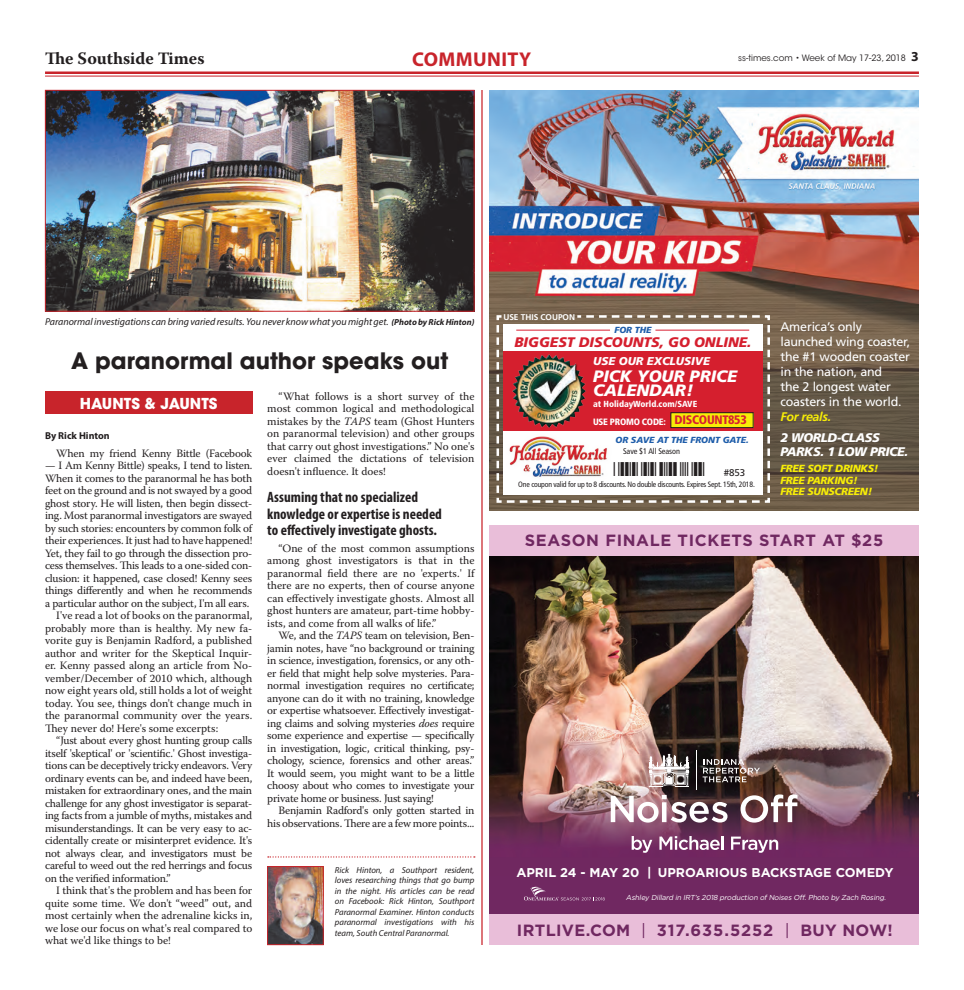
<style>
.page{position:relative;width:964px;height:990px;background:#fff}
.page>*{position:absolute;margin:0;border:0;box-sizing:border-box;transform-origin:0 0}
.Headline_-_18pt{font:700 22.5px "Avant Garde";color:#231f20}
.Briefs{font:700 20px "Myriad Pro";letter-spacing:.02em;color:#c8242b}
.t1{font:18.25px "BCC393 to 1 Wide";color:#231f20}
.t2{font:700 17.38px "Warnock Pro";color:#231f20}
.t3{font:italic 900 16.5px/13.9px "Frutiger LT Std";color:#fff}
.t4{font:700 16.25px "Gotham";letter-spacing:.02em;color:#702861}
.t5{font:700 16.25px "Gotham";letter-spacing:.04em;color:#702861}
.Body_Copy{font:700 condensed 15px/16.2px "Myriad Pro";color:#231f20}
.Body_Copy-2{font:700 15px "ITC Avant Garde Std";color:#fff}
.t6{font:italic 900 13.88px "Frutiger LT Std";color:#d51f2e}
.t7{font:700 12.75px "Gotham";color:#fff}
.t8{font:12.5px/15px "Frutiger LT Std";letter-spacing:-.015em;color:#fff}
.t9{font:italic 900 12.5px/13.8px "Frutiger LT Std";letter-spacing:-.025em;color:#fff}
.t10{font:italic 900 11.38px "Frutiger LT Std";color:#fff}
.Body_Copy-3{font:11.25px/12.5px "Warnock Pro";letter-spacing:-.01em;color:#231f20;text-align:justify}
.t11{font:italic 900 10.25px/11.2px "Frutiger LT Std";letter-spacing:-.025em;color:#f7ed07}
.Captions_for_Photos{font:italic 10px "Myriad Pro";color:#231f20}
.Byline_for_Article{font:700 10px "Myriad Pro";color:#231f20}
.t12{font:900 condensed 9.12px "Frutiger LT Std";letter-spacing:-.025em;color:#fff}
.t13{font:italic 900 8.88px "Frutiger LT Std";color:#1e5daa}
.t14{font:900 condensed 8.88px "Frutiger LT Std";letter-spacing:-.005em;color:#fff}
.Signature{font:italic 8.75px/10.5px "Myriad Pro";color:#231f20;text-align:justify}
.t15{font:8.75px "ITC Avant Garde Std";color:#231f20}
.t16{font:700 8.38px "Frutiger LT Std";letter-spacing:-.005em;color:#fff}
.t17{font:condensed 8.25px "Frutiger LT Std";letter-spacing:-.01em;color:#231f20}
.t18{font:condensed 7.75px "Frutiger LT Std";letter-spacing:-.025em;color:#231f20}
.t19{font:italic 7.25px "Gotham";color:#fff}
.s1{font-family:"Myriad Pro";font-weight:700;font-size:13.75px}
.s2{font-weight:700;font-size:8.75px}
.s3{font-style:italic}
.s4{font-size:12.25px;color:#d81f31}
.s5{font-family:"Frutiger LT Std";font-size:9.75px}
.s6{font-weight:700;font-style:italic;color:#f7ed07}
.s7{font-weight:400}
</style>
<div class="page">
<hr style="left:45px;top:72px;width:873px;height:2px;background:#c8242b">
<hr style="left:45px;top:76px;width:873px;height:1px;background:#c8242b">
<hr style="left:481px;top:90px;width:1px;height:855px;background:#c8242b">
<svg style="left:268px;top:856px;width:206px;height:2px"></svg>
<img style="left:269px;top:868px;width:52px;height:75px">
<div style="left:267px;top:866px;width:56px;height:79px;border:1px solid #c8242b"></div>
<img style="left:47px;top:92px;width:425px;height:218px">
<div style="left:45px;top:90px;width:429px;height:222px;border:1px solid #c8242b"></div>
<div style="left:45px;top:392px;width:207px;height:22px;background:#c8242b"></div>
<img style="left:489px;top:90px;width:429px;height:420px">
<svg style="left:495px;top:314px;width:275px;height:190px;background:#8d7e6d"></svg>
<div style="left:503px;top:324px;width:260px;height:170px;background:#fff"></div>
<div style="left:503px;top:351px;width:260px;height:80px;background:#d51f2e"></div>
<img style="left:509px;top:436px;width:98px;height:41px">
<hr style="left:516px;top:330px;width:93px;height:1px;background:#d81f31">
<hr style="left:655px;top:330px;width:93px;height:1px;background:#d81f31">
<div style="left:670px;top:413px;width:82px;height:15px;background:#f7ed07"></div>
<div style="left:670px;top:412px;width:83px;height:16px;border:1px solid #231f20"></div>
<img style="left:512px;top:354px;width:74px;height:74px">
<div style="left:489px;top:805px;width:429px;height:118px;background:#702861"></div>
<img style="left:489px;top:555px;width:429px;height:295px">
<div style="left:489px;top:525px;width:429px;height:30px;background:#e9bed9"></div>
<div style="left:489px;top:915px;width:429px;height:30px;background:#e9bed9"></div>
<svg style="left:524px;top:886px;width:80px;height:14px"></svg>
<svg style="left:631px;top:836px;width:21px;height:17px"></svg>
<svg style="left:659px;top:836px;width:64px;height:14px"></svg>
<svg style="left:730px;top:837px;width:47px;height:16px"></svg>
<svg style="left:610px;top:795px;width:117px;height:28px;background:#ab939a"></svg>
<svg style="left:740px;top:794px;width:57px;height:29px;background:#9e8487"></svg>
<svg style="left:648px;top:754px;width:41px;height:33px"></svg>
<svg style="left:702px;top:759px;width:57px;height:23px"></svg>
<hr style="left:695px;top:751px;width:1px;height:39px;background:#fff">
<h3 class="t2" style="left:45px;top:48px;width:161px">The Southside Times</h3>
<p class="Briefs" style="left:412px;top:46px;width:120px">COMMUNITY</p>
<p class="t15" style="left:737px;top:53px;width:182px">ss-times.com • Week of May 17-23, 2018 <span class="s1">3</span></p>
<p class="Captions_for_Photos" style="left:45px;top:315px;width:430px">Paranormal investigations can bring varied results. You never know what you might get. <span class="s2">(Photo by Rick Hinton)</span></p>
<p class="Headline_-_18pt" style="left:71px;top:346px;width:378px">A paranormal author speaks out</p>
<p class="Body_Copy-2" style="left:80px;top:393px;width:139px">HAUNTS &amp; JAUNTS</p>
<p class="Byline_for_Article" style="left:45px;top:429px;width:66px">By Rick Hinton</p>
<p class="Body_Copy-3" style="left:56px;top:447px;width:197px">When my friend Kenny Bittle (Facebook</p>
<p class="Body_Copy-3" style="left:45px;top:459px;width:209px">— I Am Kenny Bittle) speaks, I tend to listen.<br>When it comes to the paranormal he has both feet on the ground and is not swayed by a good ghost story. He will listen, then begin dissect&shy;ing. Most paranormal investigators are swayed by such stories: encounters by common folk of their experiences. It just had to have happened!<br>Yet, they fail to go through the dissection pro&shy;cess themselves. This leads to a one-sided con&shy;clusion: it happened, case closed! Kenny sees things differently and when he recommends a particular author on the subject, I'm all ears.</p>
<p class="Body_Copy-3" style="left:45px;top:609px;width:209px;text-indent:11px">I've read a lot of books on the paranormal, probably more than is healthy. My new fa&shy;vorite guy is Benjamin Radford, a published author and writer for the Skeptical Inquir&shy;er. Kenny passed along an article from No&shy;vember/December of 2010 which, although now eight years old, still holds a lot of weight today. You see, things don't change much in the paranormal community over the years.<br>They never do! Here's some excerpts:</p>
<p class="Body_Copy-3" style="left:45px;top:734px;width:209px;text-indent:11px">“Just about every ghost hunting group calls itself 'skeptical' or 'scientific.' Ghost investiga&shy;tions can be deceptively tricky endeavors. Very ordinary events can be, and indeed have been, mistaken for extraordinary ones, and the main challenge for any ghost investigator is separat&shy;ing facts from a jumble of myths, mistakes and misunderstandings. It can be very easy to ac&shy;cidentally create or misinterpret evidence. It's not always clear, and investigators must be careful to weed out the red herrings and focus on the verified information.”</p>
<p class="Body_Copy-3" style="left:45px;top:884px;width:208px;text-indent:11px">I think that's the problem and has been for quite some time. We don't “weed” out, and most certainly when the adrenaline kicks in, we lose our focus on what's real compared to what we'd like things to be!</p>
<p class="Body_Copy-3" style="left:267px;top:390px;width:209px;text-indent:11px">“What follows is a short survey of the most common logical and methodological mistakes by the <span class="s3">TAPS</span> team (Ghost Hunters on paranormal television) and other groups that carry out ghost investigations.” No one's ever claimed the dictations of television doesn't influence. It does!</p>
<p class="Body_Copy" style="left:267px;top:489px;width:176px">Assuming that no specialized knowledge or expertise is needed to effectively investigate ghosts.</p>
<p class="Body_Copy-3" style="left:267px;top:542px;width:209px;text-indent:11px">“One of the most common assumptions among ghost investigators is that in the paranormal field there are no 'experts.' If there are no experts, then of course anyone can effectively investigate ghosts. Almost all ghost hunters are amateur, part-time hobby&shy;ists, and come from all walks of life.”</p>
<p class="Body_Copy-3" style="left:267px;top:629px;width:209px;text-indent:11px">We, and the <span class="s3">TAPS</span> team on television, Ben&shy;jamin notes, have “no background or training in science, investigation, forensics, or any oth&shy;er field that might help solve mysteries. Para&shy;normal investigation requires no certificate; anyone can do it with no training, knowledge or expertise whatsoever. Effectively investigat&shy;ing claims and solving mysteries <span class="s3">does</span> require some experience and expertise — specifically in investigation, logic, critical thinking, psy&shy;chology, science, forensics and other areas.” It would seem, you might want to be a little choosy about who comes to investigate your private home or business. Just saying!</p>
<p class="Body_Copy-3" style="left:267px;top:804px;width:209px;text-align:right">Benjamin Radford's only gotten started in his observations. There are a few more points...</p>
<p class="Signature" style="left:335px;top:864px;width:141px">Rick Hinton, a Southport resident, loves researching things that go bump in the night. His articles can be read on Facebook: Rick Hinton, Southport Paranormal Examiner. Hinton conducts paranormal investigations with his team, South Central Paranormal.</p>
<p class="t16" style="left:503px;top:312px;width:73px">USE THIS COUPON</p>
<p class="t13" style="left:614px;top:325px;width:39px">FOR THE</p>
<p class="t6" style="left:514px;top:334px;width:238px">BIGGEST DISCOUNTS, GO ONLINE.</p>
<p class="t10" style="left:593px;top:355px;width:118px">USE OUR EXCLUSIVE</p>
<p class="t3" style="left:593px;top:369px;width:145px">PICK YOUR PRICE<br>CALENDAR!</p>
<p class="t14" style="left:593px;top:399px;width:105px">at HolidayWorld.com/SAVE</p>
<p class="t12" style="left:592px;top:416px;width:155px">USE PROMO CODE: <span class="s4">DISCOUNT853</span></p>
<p class="t13" style="left:615px;top:435px;width:135px">OR SAVE AT THE FRONT GATE.</p>
<p class="t17" style="left:622px;top:446px;width:58px">Save $1 All Season</p>
<p class="t18" style="left:518px;top:480px;width:238px">One coupon valid for up to 8 discounts. No double discounts. Expires Sept. 15th, 2018.</p>
<p class="t1" style="left:613px;top:459px;width:133px">*853* <span class="s5">#853</span></p>
<p class="t8" style="left:780px;top:319px;width:131px">America’s only launched wing coaster, the #1 wooden coaster in the nation, and<br>the 2 longest water coasters in the world.<br><span class="s6">For reals.</span></p>
<p class="t9" style="left:780px;top:431px;width:129px">2 WORLD-CLASS<br>PARKS. 1 LOW PRICE.</p>
<p class="t11" style="left:780px;top:463px;width:99px">FREE SOFT DRINKS!<br>FREE PARKING!<br>FREE SUNSCREEN!</p>
<p class="t5" style="left:524px;top:530px;width:360px">SEASON FINALE TICKETS START AT $25</p>
<p class="t7" style="left:516px;top:864px;width:378px">APRIL 24 - MAY 20 | UPROARIOUS BACKSTAGE COMEDY</p>
<p class="t19" style="left:625px;top:893px;width:263px">Ashley Dillard in IRT’s 2018 production ofNoises Off.Photo by Zach Rosing.</p>
<p class="t4" style="left:516px;top:919px;width:377px">IRTLIVE.COM <span class="s7">|</span> 317.635.5252 <span class="s7">|</span> BUY NOW!</p>
</div>
